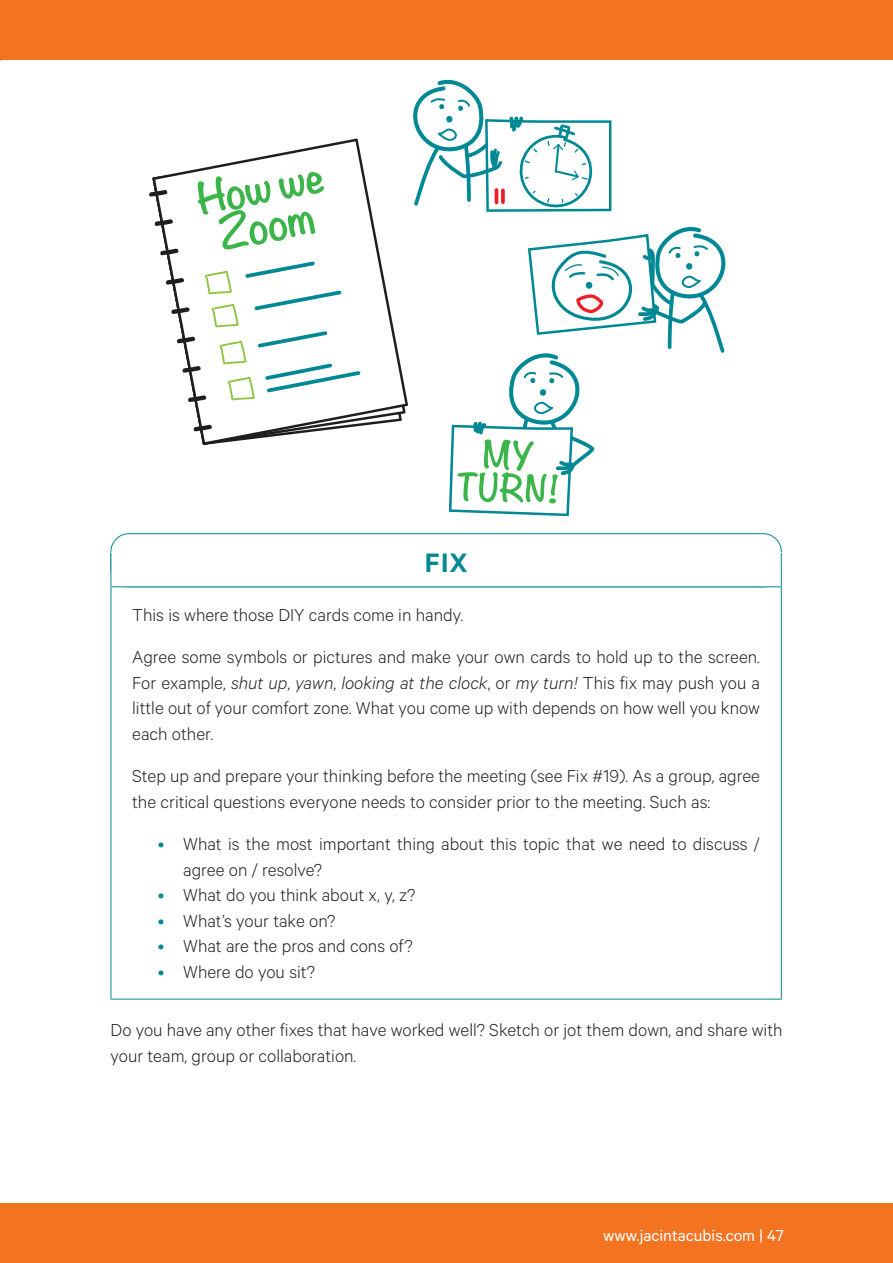
<style>
.page{position:relative;width:893px;height:1263px;background:#fff}
.page>*{position:absolute;margin:0;border:0;box-sizing:border-box;transform-origin:0 0}
.t1{font:600 30px "Calibre";color:#008895}
.t2{font:300 19.5px/25.5px "Calibre";color:#231f20}
.t3{font:18px "Calibre";color:#fff}
.s1{font-style:italic}
.s2{color:#008895}
</style>
<div class="page">
<div style="left:111px;top:533px;width:671px;height:54px;border:1px solid #008895;border-radius:18px"></div>
<div style="left:0;top:1203px;width:893px;height:60px;background:#f47321"></div>
<div style="left:0;top:0;width:893px;height:60px;background:#f47321"></div>
<svg style="left:449px;top:227px;width:277px;height:289px"></svg>
<svg style="left:413px;top:79px;width:198px;height:133px"></svg>
<svg style="left:152px;top:139px;width:256px;height:306px"></svg>
<svg style="left:149px;top:189px;width:19px;height:8px"></svg>
<svg style="left:154px;top:219px;width:20px;height:7px"></svg>
<svg style="left:160px;top:248px;width:20px;height:7px"></svg>
<svg style="left:165px;top:278px;width:20px;height:7px"></svg>
<svg style="left:171px;top:307px;width:20px;height:7px"></svg>
<svg style="left:176px;top:336px;width:20px;height:8px"></svg>
<svg style="left:182px;top:366px;width:20px;height:7px"></svg>
<svg style="left:187px;top:395px;width:20px;height:7px"></svg>
<svg style="left:193px;top:424px;width:20px;height:8px"></svg>
<svg style="left:205px;top:271px;width:27px;height:23px"></svg>
<svg style="left:211px;top:304px;width:28px;height:23px"></svg>
<svg style="left:219px;top:341px;width:28px;height:23px"></svg>
<svg style="left:228px;top:377px;width:27px;height:23px"></svg>
<svg style="left:197px;top:172px;width:127px;height:78px"></svg>
<svg style="left:258px;top:331px;width:69px;height:16px"></svg>
<svg style="left:265px;top:363px;width:95px;height:29px"></svg>
<svg style="left:245px;top:261px;width:70px;height:17px"></svg>
<svg style="left:254px;top:290px;width:87px;height:20px"></svg>
<div style="left:88px;top:74px;width:103px;height:70px;background:#fff"></div>
<div style="left:111px;top:553px;width:670px;height:34px;background:#fff"></div>
<hr style="left:111px;top:587px;width:1px;height:412px;background:#008895">
<hr style="left:781px;top:587px;width:1px;height:412px;background:#008895">
<hr style="left:111px;top:999px;width:671px;height:1px;background:#008895">
<hr style="left:111px;top:553px;width:1px;height:33px;background:#008895">
<hr style="left:781px;top:553px;width:1px;height:33px;background:#008895">
<hr style="left:111px;top:586px;width:671px;height:1px;background:#008895">
<h1 class="t1" style="left:425px;top:545px;width:44px">FIX</h1>
<p class="t2" style="left:132px;top:593px;width:629px;line-height:42.5px">This is where those DIY cards come in handy.<br>Agree some symbols or pictures and make your own cards to hold up to the screen.</p>
<p class="t2" style="left:132px;top:669px;width:629px;text-align:justify">For example, <span class="s1">shut up</span>, <span class="s1">yawn</span>, <span class="s1">looking at the clock</span>, or <span class="s1">my turn!</span> This fix may push you a little out of your comfort zone. What you come up with depends on how well you know each other.</p>
<p class="t2" style="left:132px;top:763px;width:629px">Step up and prepare your thinking before the meeting (see Fix #19). As a group, agree the critical questions everyone needs to consider prior to the meeting. Such as:</p>
<p class="t2" style="left:183px;top:831px;width:578px;text-indent:-26px"><span class="s2">•</span> What is the most important thing about this topic that we need to discuss / agree on / resolve?</p>
<p class="t2" style="left:158px;top:882px;width:259px"><span class="s2">•</span> What do you think about x, y, z?</p>
<p class="t2" style="left:158px;top:907px;width:179px"><span class="s2">•</span> What’s your take on?</p>
<p class="t2" style="left:158px;top:933px;width:257px"><span class="s2">•</span> What are the pros and cons of?</p>
<p class="t2" style="left:158px;top:958px;width:159px"><span class="s2">•</span> Where do you sit?</p>
<p class="t2" style="left:111px;top:1016px;width:673px">Do you have any other fixes that have worked well? Sketch or jot them down, and share with your team, group or collaboration.</p>
<p class="t3" style="left:603px;top:1224px;width:182px">www.jacintacubis.com | 47</p>
</div>
